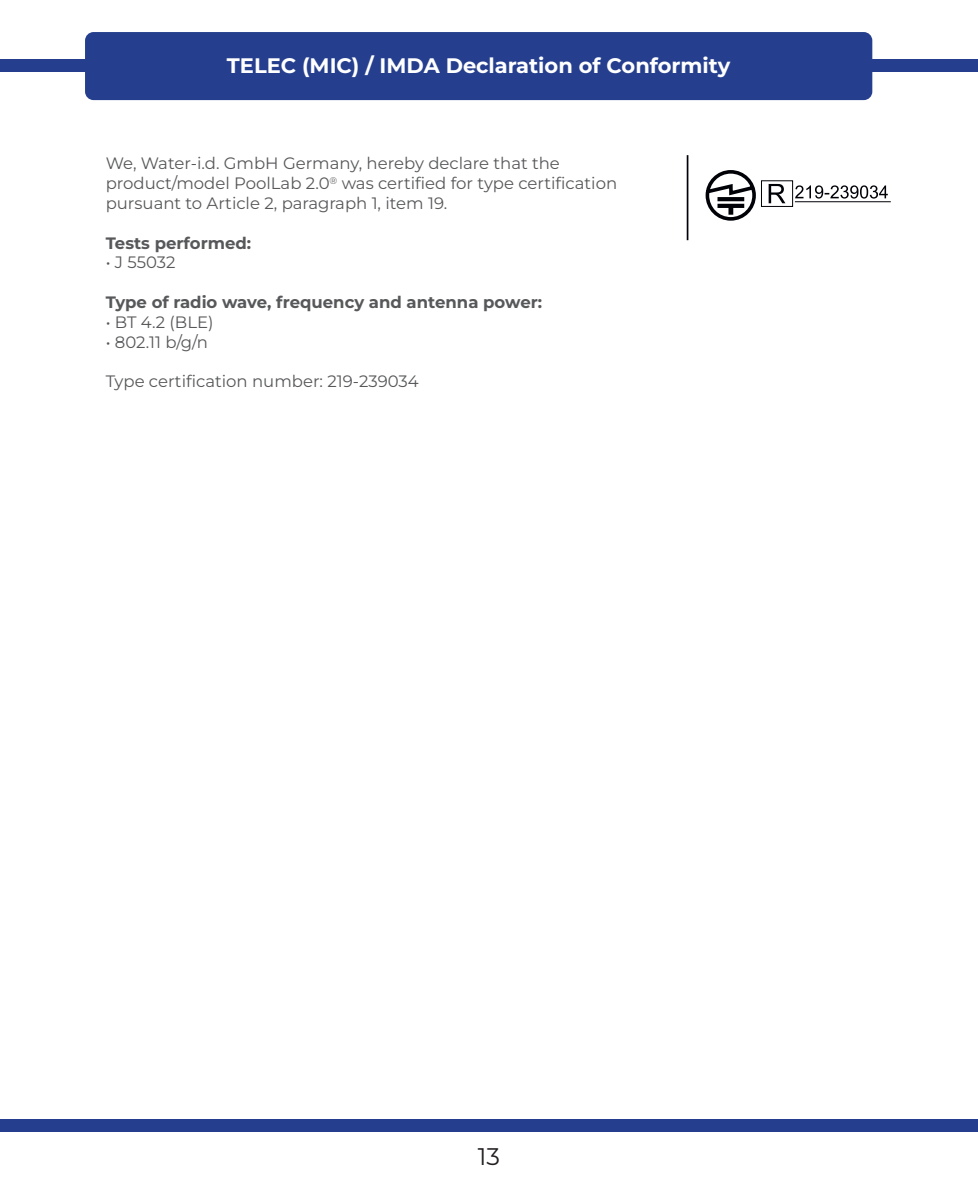
<style>
.page{position:relative;width:978px;height:1191px;background:#fff}
.page>*{position:absolute;margin:0;border:0;box-sizing:border-box;transform-origin:0 0}
.t1{font:24px "Montserrat";color:#231f20}
.t2{font:700 21px "Montserrat";color:#fff}
.t3{font:16.5px "Montserrat";color:#57585a}
.t4{font:700 16.5px "Montserrat";color:#57585a}
</style>
<div class="page">
<div style="left:0;top:60px;width:978px;height:12px;background:#253f8e"></div>
<div style="left:0;top:1119px;width:978px;height:12px;background:#253f8e"></div>
<hr style="left:687px;top:155px;width:1px;height:85px;background:#000208">
<svg style="left:705px;top:170px;width:51px;height:51px"></svg>
<svg style="left:717px;top:197px;width:27px;height:4px"></svg>
<hr style="left:717px;top:204px;width:27px;height:4px;background:#000208">
<div style="left:728px;top:207px;width:5px;height:8px;background:#000208"></div>
<div style="left:761px;top:180px;width:32px;height:27px;border:1px solid #000208"></div>
<svg style="left:769px;top:184px;width:16px;height:19px"></svg>
<svg style="left:795px;top:185px;width:93px;height:14px"></svg>
<hr style="left:795px;top:201px;width:96px;height:1px;background:#000208">
<div style="left:85px;top:32px;width:787px;height:68px;background:#253f8e;border-radius:9px"></div>
<p class="t2" style="left:227px;top:51px;width:505px">TELEC (MIC) / IMDA Declaration of Conformity</p>
<p class="t3" style="left:106px;top:152px;width:456px">We, Water-i.d. GmbH Germany, hereby declare that the</p>
<p class="t3" style="left:106px;top:172px;width:513px">product/model PoolLab 2.0<sup>®</sup> was certified for type certification</p>
<p class="t3" style="left:106px;top:192px;width:343px">pursuant to Article 2, paragraph 1, item 19.</p>
<p class="t4" style="left:106px;top:231px;width:147px">Tests performed:</p>
<p class="t3" style="left:106px;top:251px;width:71px">• J 55032</p>
<p class="t4" style="left:106px;top:290px;width:438px">Type of radio wave, frequency and antenna power:</p>
<p class="t3" style="left:106px;top:310px;width:109px">• BT 4.2 (BLE)</p>
<p class="t3" style="left:106px;top:330px;width:104px">• 802.11 b/g/n</p>
<p class="t3" style="left:106px;top:370px;width:315px">Type certification number: 219-239034</p>
<h1 class="t1" style="left:478px;top:1140px;width:24px">13</h1>
</div>
